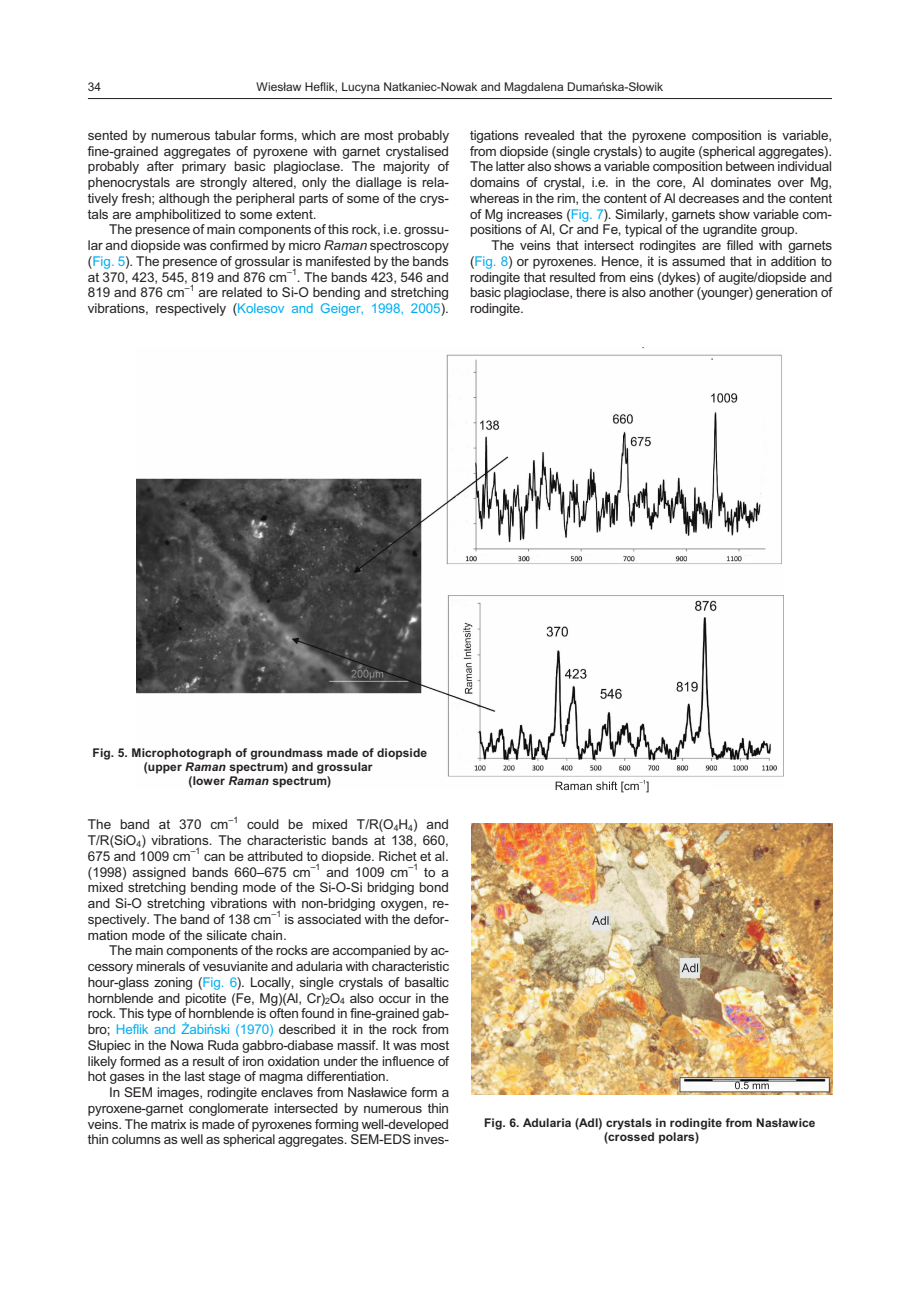
<style>
.page{position:relative;width:921px;height:1290px;background:#fff}
.page>*{position:absolute;margin:0;border:0;box-sizing:border-box;transform-origin:0 0}
.t1{font:13.5px/15.8px "Arial";letter-spacing:-.005em;color:#231f20;text-align:justify}
.t2{font:700 12px/14.4px "Arial";letter-spacing:.01em;color:#231f20;text-align:center}
.t3{font:12px "Arial";color:#231f20}
.t4{font:8.7px "Arial";color:#231f20}
.s1{font-style:italic}
.s2{color:#00aeef}
</style>
<div class="page">
<hr style="left:88px;top:98px;width:744px;height:1px;background:#231f20">
<img style="left:136px;top:347px;width:648px;height:442px">
<svg style="left:556px;top:780px;width:93px;height:12px"></svg>
<img style="left:471px;top:823px;width:361px;height:271px">
<svg style="left:590px;top:910px;width:21px;height:21px"></svg>
<svg style="left:679px;top:958px;width:21px;height:21px"></svg>
<svg style="left:735px;top:1082px;width:34px;height:7px"></svg>
<p class="t3" style="left:88px;top:83px;width:15px">34</p>
<p class="t3" style="left:257px;top:83px;width:408px">Wies³aw Heflik, Lucyna Natkaniec-Nowak and Magdalena Dumañska-S³owik</p>
<p class="t1" style="left:88px;top:129px;width:363px">sented by nu mer ous tab u lar forms, which are most prob a bly fine-grained ag gre gates of pyroxene with gar net crysta lised prob a bly af ter pri mary ba sic plagioclase. The ma jor ity of phenocrystals are strongly al tered, only the diallage is rel a - tively fresh; al though the pe riph eral parts of some of the crys - tals are amphibolitized to some ex tent.</p>
<p class="t1" style="left:88px;top:223px;width:363px;text-indent:21px">The pres ence of main com po nents of this rock, i.e. grossu - lar and di op side was con firmed by mi cro <span class="s1">Raman</span> spec tros copy (<span class="s2">Fig. 5</span>). The pres ence of grossular is man i fested by the bands at 370, 423, 545, 819 and 876 cm</p>
<p class="t4" style="left:287px;top:269px;width:11px">–1</p>
<p class="t1" style="left:297px;top:270px;width:153px">. The bands 423, 546 and</p>
<p class="t1" style="left:88px;top:286px;width:98px">819 and 876 cm</p>
<p class="t4" style="left:185px;top:285px;width:11px">–1</p>
<p class="t1" style="left:88px;top:286px;width:363px;text-align:right">are re lated to Si-O bend ing and stretch ing<br>vi bra tions, re spec tively (<span class="s2">Kolesov and Gei ger, 1998, 2005</span>).</p>
<p class="t1" style="left:470px;top:129px;width:363px">ti ga tions re vealed that the pyroxene com po si tion is vari able, from di op side (sin gle crys tals) to augite (spher i cal ag gre gates).<br>The lat ter also shows a vari able com po si tion be tween in di vid ual do mains of crys tal, i.e. in the core, Al dom i nates over Mg, whereas in the rim, the con tent of Al de creases and the con tent of Mg in creases (<span class="s2">Fig. 7</span>). Simi larly, gar nets show vari able com - po si tions of Al, Cr and Fe, typ i cal of the ugrandite group.</p>
<p class="t1" style="left:470px;top:239px;width:363px;text-indent:21px">The veins that in ter sect rodingites are filled with gar nets (<span class="s2">Fig. 8</span>) or py rox enes. Hence, it is assumed that in ad di tion to rodingite that re sulted from eins (dykes) of augite/di op side and ba sic plagioclase, there is also an other (youn ger) gen er a tion of rodingite.</p>
<p class="t2" style="left:93px;top:746px;width:336px">Fig. 5. Mi cro pho to graph of groundmass made of di op side (up per <span class="s1">Raman</span> spec trum) and grossular<br>(lower <span class="s1">Raman</span> spec trum)</p>
<p class="t1" style="left:88px;top:818px;width:142px">The band at 370 cm</p>
<p class="t4" style="left:229px;top:817px;width:11px">–1</p>
<p class="t1" style="left:88px;top:818px;width:363px;text-indent:159px">could be mixed T/R(O<sub>4</sub>H<sub>4</sub>) and T/R(SiO<sub>4</sub>) vi bra tions. The char ac ter is tic bands at 138, 660, 675 and 1009 cm</p>
<p class="t4" style="left:191px;top:848px;width:11px">–1</p>
<p class="t1" style="left:88px;top:849px;width:362px;text-indent:116px">can be at trib uted to di op side. Richet et al. (1998) as signed bands 660–675 cm</p>
<p class="t4" style="left:311px;top:864px;width:11px">–1</p>
<p class="t1" style="left:326px;top:865px;width:84px">and 1009 cm</p>
<p class="t4" style="left:409px;top:864px;width:11px">–1</p>
<p class="t1" style="left:88px;top:865px;width:363px;text-indent:336px">to a mixed stretch ing bend ing mode of the Si-O-Si bridg ing bond and Si-O stretch ing vi bra tions with non-bridg ing ox y gen, re - spec tively. The band of 138 cm</p>
<p class="t4" style="left:272px;top:911px;width:11px">–1</p>
<p class="t1" style="left:88px;top:912px;width:363px;text-indent:197px">is as so ci ated with the de for - ma tion mode of the sil i cate chain.</p>
<p class="t1" style="left:88px;top:944px;width:363px;text-indent:21px">The main com po nents of the rocks are ac com pa nied by ac - ces sory min er als of vesuvianite and adu laria with char ac ter is tic hour-glass zon ing (<span class="s2">Fig. 6</span>). Lo cally, sin gle crys tals of ba saltic hornblende and picotite (Fe, Mg)(Al, Cr)<sub>2</sub>O<sub>4</sub> also oc cur in the rock. This type of hornblende is often found in fine-grained gab - bro; <span class="s2">Heflik and ¯abiñski (1970)</span> de scribed it in the rock from S³upiec in the Nowa Ruda gab bro-diabase mas sif. It was most likely formed as a re sult of iron ox i da tion un der the in flu ence of hot gases in the last stage of magma dif fer en ti a tion.</p>
<p class="t1" style="left:88px;top:1086px;width:363px;text-indent:21px">In SEM im ages, rodingite en claves from Nas³awice form a pyroxene-gar net con glom er ate in ter sected by nu mer ous thin veins. The ma trix is made of py rox enes forming well-de vel oped thin col umns as well as spher i cal ag gre gates. SEM-EDS in ves -</p>
<p class="t2" style="left:484px;top:1116px;width:333px">Fig. 6. Adu laria (Adl) crys tals in rodingite from Nas³awice (crossed polars)</p>
</div>
